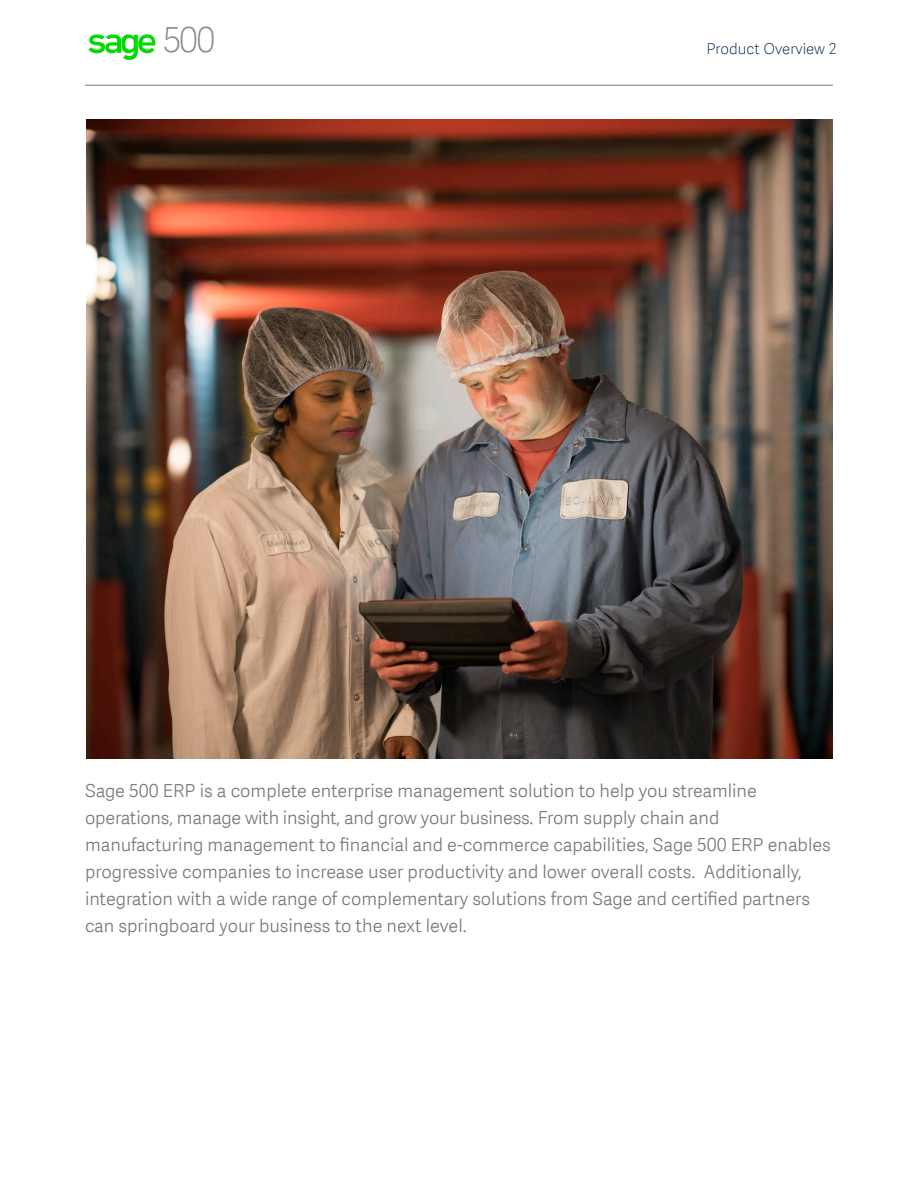
<style>
.page{position:relative;width:918px;height:1188px;background:#fff}
.page>*{position:absolute;margin:0;border:0;box-sizing:border-box;transform-origin:0 0}
.t1{font:34.65px "Adelle Sans SAGE Th";color:#8e8a86}
.Body{font:18px/27px "Adelle Sans SAGE Lt";color:#77777a}
.t2{font:15px "Adelle Sans SAGE Th";color:#002442}
</style>
<div class="page">
<hr style="left:85px;top:85px;width:748px;height:1px;background:#77777a">
<img style="left:87px;top:119px;width:746px;height:639px">
<svg style="left:88px;top:34px;width:68px;height:26px"></svg>
<h1 class="t1" style="left:163px;top:16px;width:54px">500</h1>
<p class="t2" style="left:706px;top:38px;width:131px">Product Overview 2</p>
<p class="Body" style="left:85px;top:776px;width:747px">Sage 500 ERP is a complete enterprise management solution to help you streamline operations, manage with insight, and grow your business. From supply chain and manufacturing management to financial and e-commerce capabilities, Sage 500 ERP enables progressive companies to increase user productivity and lower overall costs. Additionally, integration with a wide range of complementary solutions from Sage and certified partners can springboard your business to the next level.</p>
</div>
